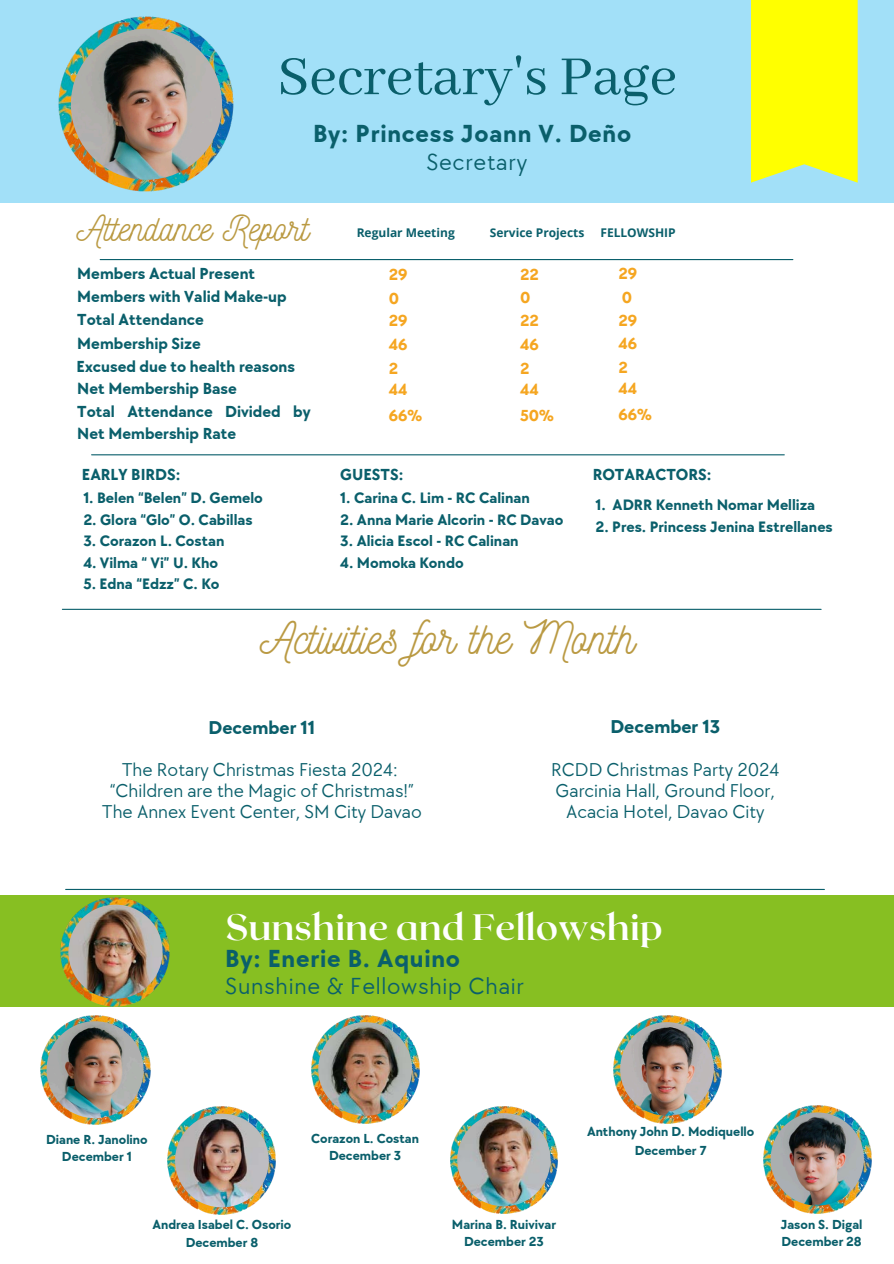
<style>
.page{position:relative;width:894px;height:1264px;background:#fff}
.page>*{position:absolute;margin:0;border:0;box-sizing:border-box;transform-origin:0 0}
.t1{font:60.6px "Abhaya Libre";color:#0a5f6b}
.t2{font:45px "Nickainley";color:#ba9a43}
.t3{font:700 36.6px "Roxborough CF";color:#fff}
.t4{font:36px "Nickainley";color:#ba9a43}
.t5{font:700 25.5px "TT Chocolates";letter-spacing:.03em;color:#0a5f6b}
.t6{font:24px "TT Chocolates";letter-spacing:.03em;color:#0a5f6b}
.t7{font:19.2px "TT Chocolates";color:#0a5f6b}
.t8{font:700 19.2px "TT Chocolates";color:#0a5f6b}
.t9{font:700 16.5px/22.5px "TT Chocolates";color:#0a5f6b}
.t10{font:700 16.5px "TT Chocolates";color:#f5a621}
.t11{font:700 15.6px "TT Chocolates";color:#0a5f6b}
.t12{font:700 13.5px "TT Chocolates";color:#0a5f6b}
.t13{font:700 12px "Open Sans";color:#0a5f6b}
</style>
<div class="page">
<div style="left:0;top:0;width:893px;height:202px;background:#a2e0f8"></div>
<div style="left:751px;top:0;width:106px;height:182px;background:#ff0"></div>
<div style="left:0;top:895px;width:893px;height:112px;background:#87bf22"></div>
<hr style="left:66px;top:888px;width:758px;height:2px;background:#0a5f6b">
<hr style="left:100px;top:259px;width:692px;height:1px;background:#0a5f6b">
<hr style="left:62px;top:608px;width:758px;height:2px;background:#0a5f6b">
<hr style="left:92px;top:454px;width:692px;height:1px;background:#0a5f6b">
<img style="left:58px;top:16px;width:176px;height:176px">
<img style="left:71px;top:29px;width:151px;height:151px;border-radius:50%">
<img style="left:60px;top:897px;width:110px;height:110px">
<img style="left:68px;top:904px;width:94px;height:94px;border-radius:50%">
<img style="left:40px;top:1015px;width:111px;height:110px">
<img style="left:47px;top:1021px;width:96px;height:97px;border-radius:50%">
<img style="left:311px;top:1015px;width:109px;height:109px">
<img style="left:318px;top:1022px;width:94px;height:93px;border-radius:50%">
<img style="left:613px;top:1015px;width:109px;height:109px">
<img style="left:620px;top:1022px;width:93px;height:93px;border-radius:50%">
<img style="left:167px;top:1106px;width:109px;height:109px">
<img style="left:175px;top:1113px;width:94px;height:94px;border-radius:50%">
<img style="left:450px;top:1106px;width:108px;height:108px">
<img style="left:457px;top:1113px;width:93px;height:93px;border-radius:50%">
<img style="left:763px;top:1105px;width:109px;height:109px">
<img style="left:770px;top:1112px;width:93px;height:93px;border-radius:50%">
<h4 class="t1" style="left:277px;top:43px;width:401px">Secretary's Page</h4>
<p class="t5" style="left:313px;top:119px;width:319px">By: Princess Joann V. Deño</p>
<h1 class="t6" style="left:426px;top:148px;width:102px">Secretary</h1>
<p class="t4" style="left:76px;top:205px;width:234px">Attendance Report</p>
<p class="t9" style="left:77px;top:262px;width:179px">Members Actual Present</p>
<p class="t9" style="left:77px;top:286px;width:211px">Members with Valid Make-up</p>
<p class="t9" style="left:77px;top:309px;width:128px">Total Attendance</p>
<p class="t9" style="left:77px;top:332px;width:125px">Membership Size</p>
<p class="t9" style="left:77px;top:356px;width:220px">Excused due to health reasons</p>
<p class="t9" style="left:77px;top:378px;width:161px">Net Membership Base</p>
<p class="t9" style="left:77px;top:400px;width:235px">Total Attendance Divided by<br>Net Membership Rate</p>
<p class="t9" style="left:82px;top:463px;width:100px">EARLY BIRDS:</p>
<p class="t11" style="left:83px;top:489px;width:181px">1. Belen “Belen” D. Gemelo</p>
<p class="t11" style="left:83px;top:511px;width:171px">2. Glora “Glo” O. Cabillas</p>
<p class="t11" style="left:83px;top:532px;width:142px">3. Corazon L. Costan</p>
<p class="t11" style="left:83px;top:553px;width:136px">4. Vilma “ Vi” U. Kho</p>
<p class="t11" style="left:83px;top:575px;width:138px">5. Edna “Edzz” C. Ko</p>
<p class="t13" style="left:356px;top:224px;width:100px">Regular Meeting</p>
<p class="t13" style="left:489px;top:224px;width:96px">Service Projects</p>
<p class="t13" style="left:600px;top:224px;width:77px">FELLOWSHIP</p>
<p class="t10" style="left:388px;top:265px;width:20px">29</p>
<p class="t10" style="left:388px;top:289px;width:12px">0</p>
<p class="t10" style="left:388px;top:311px;width:20px">29</p>
<p class="t10" style="left:388px;top:335px;width:20px">46</p>
<p class="t10" style="left:388px;top:359px;width:11px">2</p>
<p class="t10" style="left:388px;top:380px;width:20px">44</p>
<p class="t10" style="left:388px;top:406px;width:35px">66%</p>
<p class="t10" style="left:520px;top:265px;width:20px">22</p>
<p class="t10" style="left:520px;top:288px;width:12px">0</p>
<p class="t10" style="left:520px;top:311px;width:20px">22</p>
<p class="t10" style="left:520px;top:335px;width:20px">46</p>
<p class="t10" style="left:520px;top:359px;width:11px">2</p>
<p class="t10" style="left:520px;top:380px;width:20px">44</p>
<p class="t10" style="left:520px;top:406px;width:35px">50%</p>
<p class="t9" style="left:340px;top:463px;width:65px">GUESTS:</p>
<p class="t11" style="left:340px;top:489px;width:191px">1. Carina C. Lim - RC Calinan</p>
<p class="t11" style="left:340px;top:511px;width:224px">2. Anna Marie Alcorin - RC Davao</p>
<h2 class="t11" style="left:340px;top:532px;width:180px">3. Alicia Escol - RC Calinan</h2>
<p class="t11" style="left:340px;top:553px;width:125px">4. Momoka Kondo</p>
<p class="t10" style="left:618px;top:264px;width:20px">29</p>
<p class="t10" style="left:621px;top:288px;width:12px">0</p>
<p class="t10" style="left:618px;top:311px;width:20px">29</p>
<p class="t10" style="left:618px;top:334px;width:20px">46</p>
<p class="t10" style="left:618px;top:358px;width:11px">2</p>
<p class="t10" style="left:618px;top:379px;width:20px">44</p>
<p class="t10" style="left:618px;top:405px;width:35px">66%</p>
<p class="t9" style="left:592px;top:463px;width:120px">ROTARACTORS:</p>
<p class="t11" style="left:595px;top:496px;width:221px">1. ADRR Kenneth Nomar Melliza</p>
<p class="t11" style="left:595px;top:518px;width:239px">2. Pres. Princess Jenina Estrellanes</p>
<p class="t2" style="left:259px;top:609px;width:376px">Activities for the Month</p>
<p class="t8" style="left:208px;top:717px;width:108px">December 11</p>
<p class="t7" style="left:122px;top:759px;width:277px">The Rotary Christmas Fiesta 2024:</p>
<p class="t7" style="left:110px;top:779px;width:305px">“Children are the Magic of Christmas!”</p>
<p class="t7" style="left:102px;top:800px;width:321px">The Annex Event Center, SM City Davao</p>
<p class="t8" style="left:610px;top:715px;width:111px">December 13</p>
<p class="t7" style="left:551px;top:758px;width:230px">RCDD Christmas Party 2024</p>
<p class="t7" style="left:555px;top:779px;width:221px">Garcinia Hall, Ground Floor,</p>
<p class="t7" style="left:566px;top:801px;width:200px">Acacia Hotel, Davao City</p>
<p class="t3" style="left:225px;top:903px;width:439px">Sunshine and Fellowship</p>
<p class="t5" style="left:225px;top:943px;width:236px">By: Enerie B. Aquino</p>
<p class="t6" style="left:225px;top:972px;width:300px">Sunshine &amp; Fellowship Chair</p>
<p class="t12" style="left:46px;top:1132px;width:103px">Diane R. Janolino</p>
<p class="t12" style="left:62px;top:1149px;width:71px">December 1</p>
<h5 class="t12" style="left:311px;top:1130px;width:109px">Corazon L. Costan</h5>
<h6 class="t12" style="left:329px;top:1147px;width:74px">December 3</h6>
<p class="t12" style="left:152px;top:1217px;width:140px">Andrea Isabel C. Osorio</p>
<p class="t12" style="left:186px;top:1234px;width:74px">December 8</p>
<p class="t12" style="left:452px;top:1217px;width:106px">Marina B. Ruivivar</p>
<p class="t12" style="left:464px;top:1233px;width:81px">December 23</p>
<p class="t12" style="left:587px;top:1123px;width:169px">Anthony John D. Modiquello</p>
<p class="t12" style="left:634px;top:1142px;width:74px">December 7</p>
<p class="t12" style="left:780px;top:1217px;width:83px">Jason S. Digal</p>
<p class="t12" style="left:781px;top:1233px;width:82px">December 28</p>
</div>
